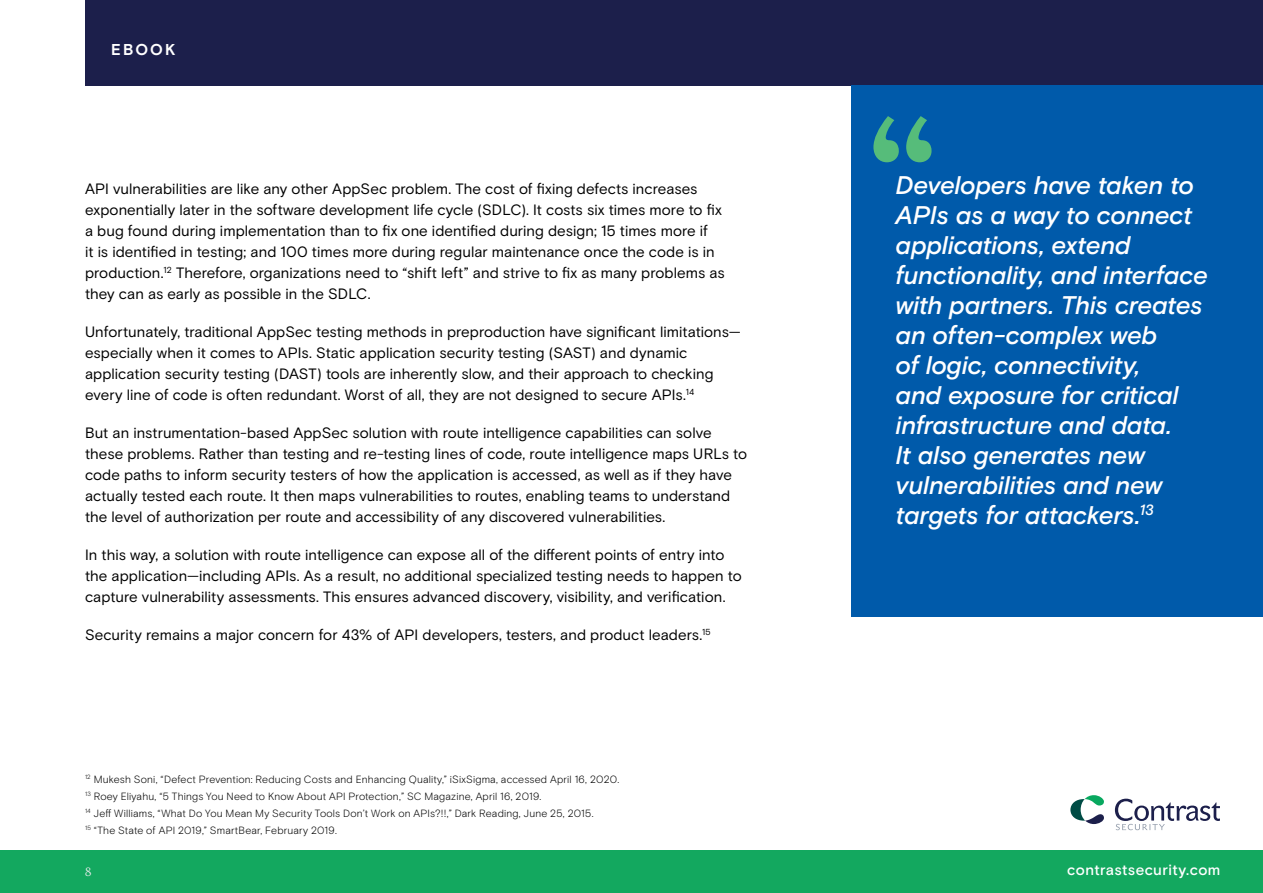
<style>
.page{position:relative;width:1263px;height:893px;background:#fff}
.page>*{position:absolute;margin:0;border:0;box-sizing:border-box;transform-origin:0 0}
.t1{font:italic 500 25.5px/30px "Basis Grotesque Pro";letter-spacing:-.01em;color:#fff}
.t2{font:700 15.75px "Basis Grotesque Pro";letter-spacing:.13em;color:#fff}
.t3{font:15px/21px "Basis Grotesque Pro";color:#000}
.t4{font:500 15px "Basis Grotesque Pro";letter-spacing:.025em;color:#fff}
.t5{font:12px "Simula";color:#ebeced}
.t6{font:300 10.5px/16.8px "Basis Grotesque Pro";letter-spacing:.015em;color:#000}
</style>
<div class="page">
<div style="left:86px;top:0;width:1177px;height:85px;background:#1c1f4b"></div>
<div style="left:0;top:850px;width:1263px;height:43px;background:#13a85f"></div>
<svg style="left:1115px;top:799px;width:104px;height:31px"></svg>
<svg style="left:1071px;top:795px;width:33px;height:29px"></svg>
<div style="left:851px;top:85px;width:412px;height:532px;background:#005aaa"></div>
<svg style="left:873px;top:116px;width:58px;height:46px"></svg>
<p class="t2" style="left:111px;top:40px;width:66px">EBOOK</p>
<p class="t3" style="left:85px;top:179px;width:641px">API vulnerabilities are like any other AppSec problem. The cost of fixing defects increases exponentially later in the software development life cycle (SDLC). It costs six times more to fix a bug found during implementation than to fix one identified during design; 15 times more if<br>it is identified in testing; and 100 times more during regular maintenance once the code is in production.<sup>12</sup> Therefore, organizations need to “shift left” and strive to fix as many problems as they can as early as possible in the SDLC.</p>
<p class="t3" style="left:85px;top:322px;width:657px">Unfortunately, traditional AppSec testing methods in preproduction have significant limitations— especially when it comes to APIs. Static application security testing (SAST) and dynamic application security testing (DAST) tools are inherently slow, and their approach to checking every line of code is often redundant. Worst of all, they are not designed to secure APIs.<sup>14</sup></p>
<p class="t3" style="left:85px;top:423px;width:664px">But an instrumentation-based AppSec solution with route intelligence capabilities can solve these problems. Rather than testing and re-testing lines of code, route intelligence maps URLs to code paths to inform security testers of how the application is accessed, as well as if they have actually tested each route. It then maps vulnerabilities to routes, enabling teams to understand the level of authorization per route and accessibility of any discovered vulnerabilities.</p>
<p class="t3" style="left:85px;top:545px;width:658px">In this way, a solution with route intelligence can expose all of the different points of entry into the application—including APIs. As a result, no additional specialized testing needs to happen to capture vulnerability assessments. This ensures advanced discovery, visibility, and verification.</p>
<p class="t3" style="left:85px;top:625px;width:627px">Security remains a major concern for 43% of API developers, testers, and product leaders.<sup>15</sup></p>
<p class="t6" style="left:85px;top:771px;width:536px"><sup>12</sup> Mukesh Soni, “Defect Prevention: Reducing Costs and Enhancing Quality,” iSixSigma, accessed April 16, 2020.<br><sup>13</sup> Roey Eliyahu, “5 Things You Need to Know About API Protection,” SC Magazine, April 16, 2019.<br><sup>14</sup> Jeff Williams, “What Do You Mean My Security Tools Don’t Work on APIs?!!,” Dark Reading, June 25, 2015.<br><sup>15</sup> “The State of API 2019,” SmartBear, February 2019.</p>
<p class="t1" style="left:895px;top:171px;width:314px">Developers have taken to<br>APIs as a way to connect applications, extend functionality, and interface with partners. This creates an often-complex web<br>of logic, connectivity,<br>and exposure for critical infrastructure and data.<br>It also generates new vulnerabilities and new targets for attackers.<sup>13</sup></p>
<p class="t5" style="left:85px;top:864px;width:8px">8</p>
<p class="t4" style="left:1067px;top:861px;width:155px">contrastsecurity.com</p>
</div>
